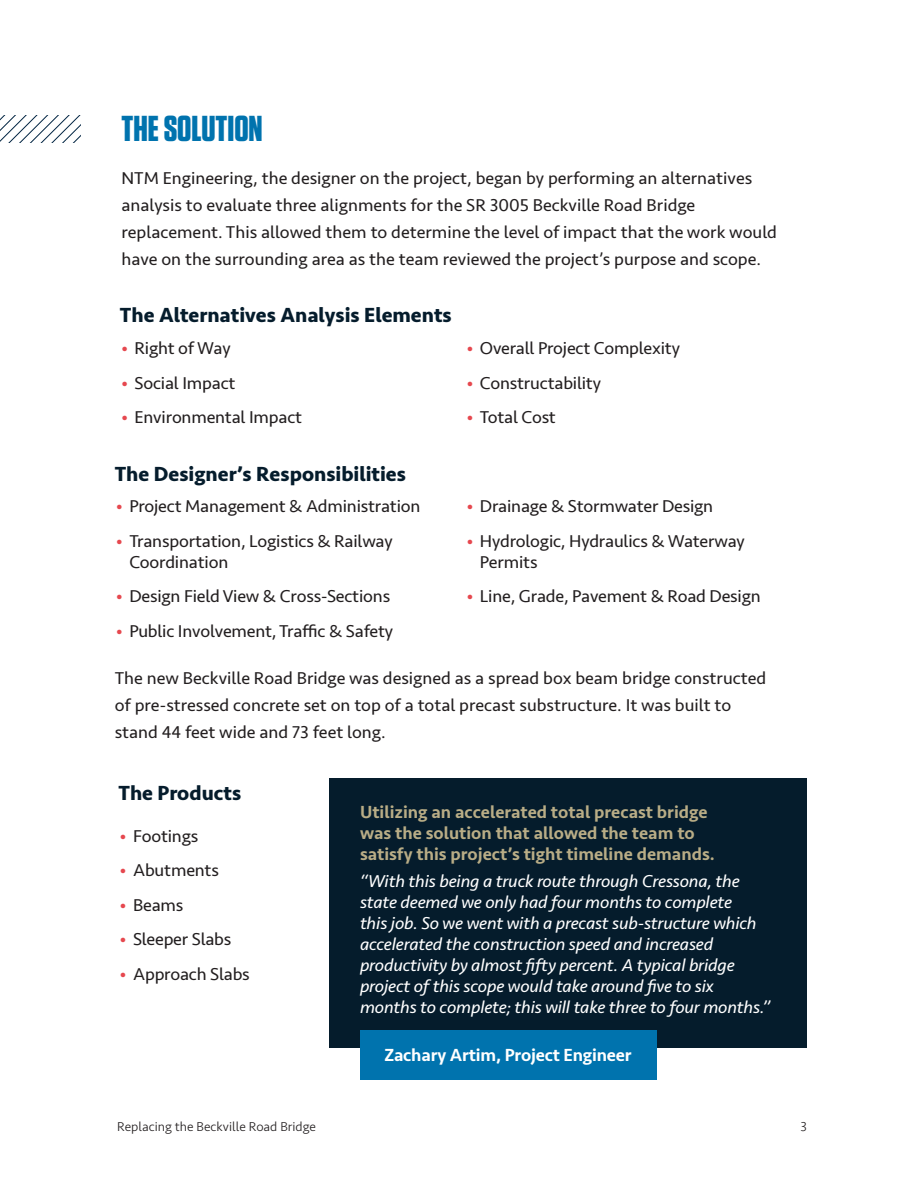
<style>
.page{position:relative;width:918px;height:1188px;background:#fff}
.page>*{position:absolute;margin:0;border:0;box-sizing:border-box;transform-origin:0 0}
.Part_Divider{font:700 36px "Tungsten";color:#0073ae}
.t1{font:700 21px "Seravek";color:#051c2c}
.t2{font:18px/27px "Seravek";letter-spacing:-.005em;color:#231f20}
.t3{font:italic 18px/21px "Seravek";letter-spacing:-.01em;color:#fff}
.t4{font:500 18px/21px "Seravek";color:#b9ad86}
.t5{font:500 18px "Seravek";letter-spacing:-.01em;color:#fff}
.t6{font:300 13.5px "Seravek";color:#231f20}
.s1{color:#e6484f}
</style>
<div class="page">
<div style="left:329px;top:779px;width:478px;height:269px;background:#051c2c"></div>
<div style="left:360px;top:1030px;width:297px;height:50px;background:#0073ae"></div>
<svg style="left:0;top:115px;width:81px;height:27px"></svg>
<p class="Part_Divider" style="left:122px;top:109px;width:143px">THE SOLUTION</p>
<p class="t2" style="left:122px;top:165px;width:657px">NTM Engineering, the designer on the project, began by performing an alternatives analysis to evaluate three alignments for the SR 3005 Beckville Road Bridge replacement. This allowed them to determine the level of impact that the work would have on the surrounding area as the team reviewed the project’s purpose and scope.</p>
<p class="t1" style="left:120px;top:298px;width:333px">The Alternatives Analysis Elements</p>
<p class="t2" style="left:121px;top:335px;width:111px"><span class="s1">•</span> Right of Way</p>
<p class="t2" style="left:121px;top:369px;width:116px"><span class="s1">•</span> Social Impact</p>
<p class="t2" style="left:121px;top:404px;width:183px"><span class="s1">•</span> Environmental Impact</p>
<p class="t1" style="left:115px;top:457px;width:293px">The Designer’s Responsibilities</p>
<p class="t2" style="left:116px;top:493px;width:306px"><span class="s1">•</span> Project Management &amp; Administration</p>
<p class="t2" style="left:129px;top:530px;width:265px;line-height:21px;text-indent:-14px"><span class="s1">•</span> Transportation, Logistics &amp; Railway<br>Coordination</p>
<p class="t2" style="left:116px;top:583px;width:276px"><span class="s1">•</span> Design Field View &amp; Cross-Sections</p>
<p class="t2" style="left:116px;top:617px;width:279px"><span class="s1">•</span> Public Involvement, Traffic &amp; Safety</p>
<p class="t2" style="left:466px;top:335px;width:215px"><span class="s1">•</span> Overall Project Complexity</p>
<p class="t2" style="left:466px;top:369px;width:136px"><span class="s1">•</span> Constructability</p>
<p class="t2" style="left:466px;top:404px;width:91px"><span class="s1">•</span> Total Cost</p>
<p class="t2" style="left:466px;top:493px;width:248px"><span class="s1">•</span> Drainage &amp; Stormwater Design</p>
<p class="t2" style="left:480px;top:530px;width:266px;line-height:21px;text-indent:-14px"><span class="s1">•</span> Hydrologic, Hydraulics &amp; Waterway<br>Permits</p>
<p class="t2" style="left:466px;top:583px;width:296px"><span class="s1">•</span> Line, Grade, Pavement &amp; Road Design</p>
<p class="t2" style="left:115px;top:665px;width:653px">The new Beckville Road Bridge was designed as a spread box beam bridge constructed of pre-stressed concrete set on top of a total precast substructure. It was built to stand 44 feet wide and 73 feet long.</p>
<p class="t1" style="left:118px;top:776px;width:124px">The Products</p>
<p class="t2" style="left:120px;top:822px;width:80px"><span class="s1">•</span> Footings</p>
<p class="t2" style="left:120px;top:856px;width:101px"><span class="s1">•</span> Abutments</p>
<p class="t2" style="left:120px;top:891px;width:65px"><span class="s1">•</span> Beams</p>
<p class="t2" style="left:120px;top:925px;width:113px"><span class="s1">•</span> Sleeper Slabs</p>
<p class="t2" style="left:120px;top:960px;width:132px"><span class="s1">•</span> Approach Slabs</p>
<p class="t4" style="left:360px;top:801px;width:356px">Utilizing an accelerated total precast bridge was the solution that allowed the team to satisfy this project’s tight timeline demands.</p>
<p class="t3" style="left:360px;top:870px;width:412px">“With this being a truck route through Cressona, the state deemed we only had four months to complete<br>this job. So we went with a precast sub-structure which accelerated the construction speed and increased productivity by almost fifty percent. A typical bridge project of this scope would take around five to six months to complete; this will take three to four months.”</p>
<p class="t5" style="left:384px;top:1044px;width:249px">Zachary Artim, Project Engineer</p>
<p class="t6" style="left:117px;top:1119px;width:200px">Replacing the Beckville Road Bridge</p>
<p class="t6" style="left:801px;top:1119px;width:8px">3</p>
</div>
